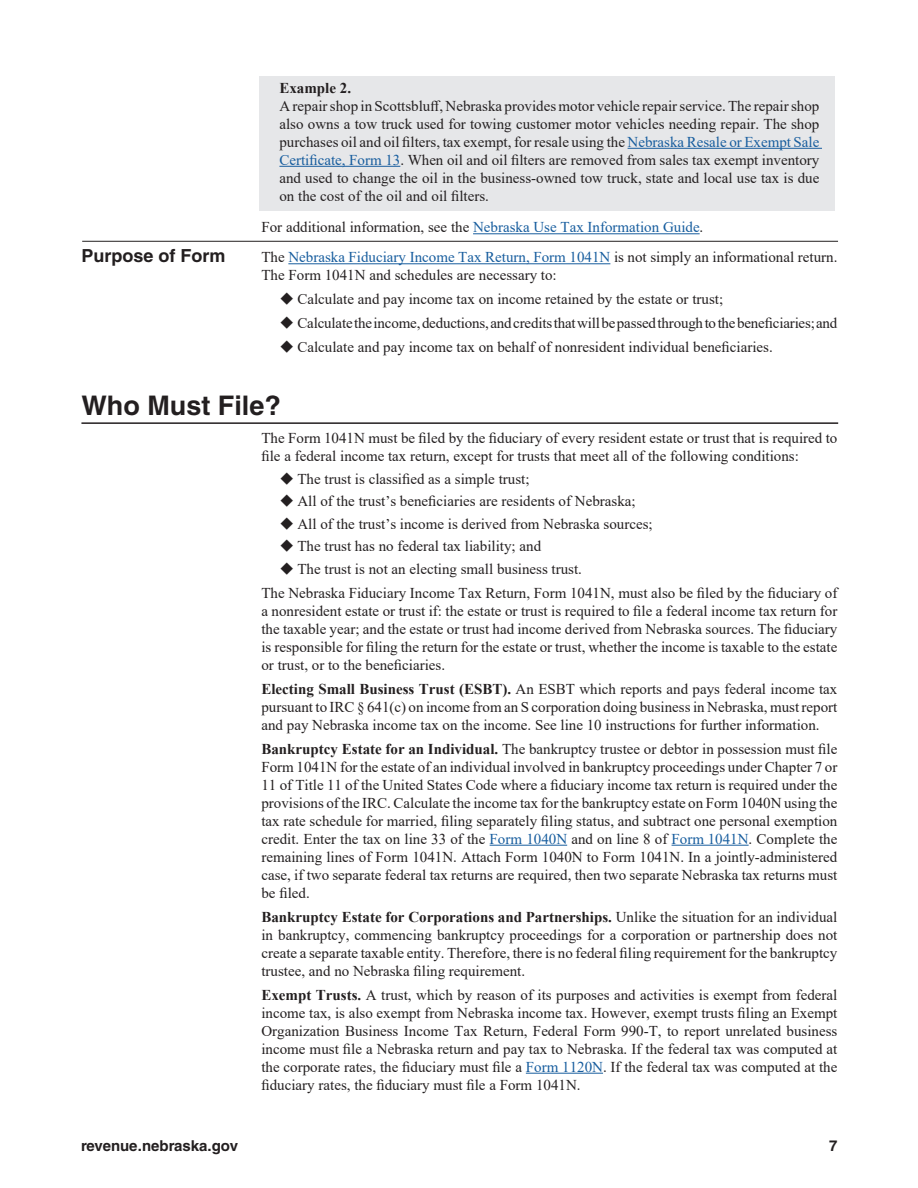
<style>
.page{position:relative;width:918px;height:1188px;background:#fff}
.page>*{position:absolute;margin:0;border:0;box-sizing:border-box;transform-origin:0 0}
.Body_1{font:700 27px "Helvetica LT Std";color:#231f20}
.Body_1-2{font:700 18px "Helvetica LT Std";color:#231f20}
.Body_1-3{font:15px/18px "Times New Roman";color:#231f20;text-align:justify}
.Subhead_2{font:700 15px "Helvetica LT Std";color:#231f20}
.Body_1-4{font:700 15px "Times New Roman";color:#231f20}
.s1{color:#175d9e}
.s2{font-weight:700}
</style>
<div class="page">
<div style="left:259px;top:76px;width:576px;height:135px;background:#e6e7e9"></div>
<hr style="left:628px;top:148px;width:194px;height:1px;background:#175d9e">
<hr style="left:279px;top:166px;width:121px;height:1px;background:#175d9e">
<hr style="left:473px;top:233px;width:227px;height:1px;background:#175d9e">
<hr style="left:288px;top:263px;width:322px;height:1px;background:#175d9e">
<hr style="left:490px;top:845px;width:77px;height:1px;background:#175d9e">
<hr style="left:672px;top:845px;width:77px;height:1px;background:#175d9e">
<hr style="left:526px;top:1073px;width:77px;height:1px;background:#175d9e">
<hr style="left:82px;top:241px;width:756px;height:1px;background:#231f20">
<hr style="left:81px;top:422px;width:757px;height:2px;background:#231f20">
<p class="Body_1-4" style="left:279px;top:77px;width:73px">Example 2.</p>
<p class="Body_1-3" style="left:279px;top:96px;width:542px">A repair shop in Scottsbluff, Nebraska provides motor vehicle repair service. The repair shop also owns a tow truck used for towing customer motor vehicles needing repair. The shop purchases oil and oil filters, tax exempt, for resale using the <span class="s1">Nebraska Resale or Exempt Sale Certificate, Form 13</span>. When oil and oil filters are removed from sales tax exempt inventory and used to change the oil in the business-owned tow truck, state and local use tax is due on the cost of the oil and oil filters.</p>
<p class="Body_1-3" style="left:261px;top:218px;width:443px">For additional information, see the <span class="s1">Nebraska Use Tax Information Guide</span>.</p>
<p class="Body_1-2" style="left:81px;top:245px;width:146px">Purpose of Form</p>
<p class="Body_1-3" style="left:261px;top:248px;width:578px">The <span class="s1">Nebraska Fiduciary Income Tax Return, Form 1041N</span> is not simply an informational return.<br>The Form 1041N and schedules are necessary to:</p>
<p class="Body_1-3" style="left:279px;top:290px;width:445px">◆ Calculate and pay income tax on income retained by the estate or trust;</p>
<p class="Body_1-3" style="left:279px;top:314px;width:560px">◆ Calculate the income, deductions, and credits that will be passed through to the beneficiaries;and</p>
<p class="Body_1-3" style="left:279px;top:338px;width:495px">◆ Calculate and pay income tax on behalf of nonresident individual beneficiaries.</p>
<p class="Body_1" style="left:81px;top:389px;width:201px">Who Must File?</p>
<p class="Body_1-3" style="left:261px;top:429px;width:578px">The Form 1041N must be filed by the fiduciary of every resident estate or trust that is required to file a federal income tax return, except for trusts that meet all of the following conditions:</p>
<p class="Body_1-3" style="left:279px;top:469px;width:252px">◆ The trust is classified as a simple trust;</p>
<p class="Body_1-3" style="left:279px;top:492px;width:358px">◆ All of the trust’s beneficiaries are residents of Nebraska;</p>
<p class="Body_1-3" style="left:279px;top:514px;width:375px">◆ All of the trust’s income is derived from Nebraska sources;</p>
<p class="Body_1-3" style="left:279px;top:537px;width:263px">◆ The trust has no federal tax liability; and</p>
<p class="Body_1-3" style="left:279px;top:559px;width:304px">◆ The trust is not an electing small business trust.</p>
<p class="Body_1-3" style="left:261px;top:583px;width:578px">The Nebraska Fiduciary Income Tax Return, Form 1041N, must also be filed by the fiduciary of a nonresident estate or trust if: the estate or trust is required to file a federal income tax return for the taxable year; and the estate or trust had income derived from Nebraska sources. The fiduciary is responsible for filing the return for the estate or trust, whether the income is taxable to the estate or trust, or to the beneficiaries.</p>
<p class="Body_1-3" style="left:261px;top:679px;width:578px"><span class="s2">Electing Small Business Trust (ESBT).</span> An ESBT which reports and pays federal income tax pursuant to IRC § 641(c) on income from an S corporation doing business in Nebraska, must report and pay Nebraska income tax on the income. See line 10 instructions for further information.</p>
<p class="Body_1-3" style="left:261px;top:739px;width:578px"><span class="s2">Bankruptcy Estate for an Individual.</span> The bankruptcy trustee or debtor in possession must file Form 1041N for the estate of an individual involved in bankruptcy proceedings under Chapter 7 or 11 of Title 11 of the United States Code where a fiduciary income tax return is required under the provisions of the IRC. Calculate the income tax for the bankruptcy estate on Form 1040N using the tax rate schedule for married, filing separately filing status, and subtract one personal exemption credit. Enter the tax on line 33 of the <span class="s1">Form 1040N</span> and on line 8 of <span class="s1">Form 1041N</span>. Complete the remaining lines of Form 1041N. Attach Form 1040N to Form 1041N. In a jointly‑administered case, if two separate federal tax returns are required, then two separate Nebraska tax returns must be filed.</p>
<p class="Body_1-3" style="left:261px;top:907px;width:578px"><span class="s2">Bankruptcy Estate for Corporations and Partnerships.</span> Unlike the situation for an individual in bankruptcy, commencing bankruptcy proceedings for a corporation or partnership does not create a separate taxable entity. Therefore, there is no federal filing requirement for the bankruptcy trustee, and no Nebraska filing requirement.</p>
<p class="Body_1-3" style="left:261px;top:985px;width:578px"><span class="s2">Exempt Trusts.</span> A trust, which by reason of its purposes and activities is exempt from federal income tax, is also exempt from Nebraska income tax. However, exempt trusts filing an Exempt Organization Business Income Tax Return, Federal Form 990-T, to report unrelated business income must file a Nebraska return and pay tax to Nebraska. If the federal tax was computed at the corporate rates, the fiduciary must file a <span class="s1">Form 1120N</span>. If the federal tax was computed at the fiduciary rates, the fiduciary must file a Form 1041N.</p>
<p class="Subhead_2" style="left:81px;top:1137px;width:159px">revenue.nebraska.gov</p>
<p class="Subhead_2" style="left:829px;top:1137px;width:10px">7</p>
</div>
